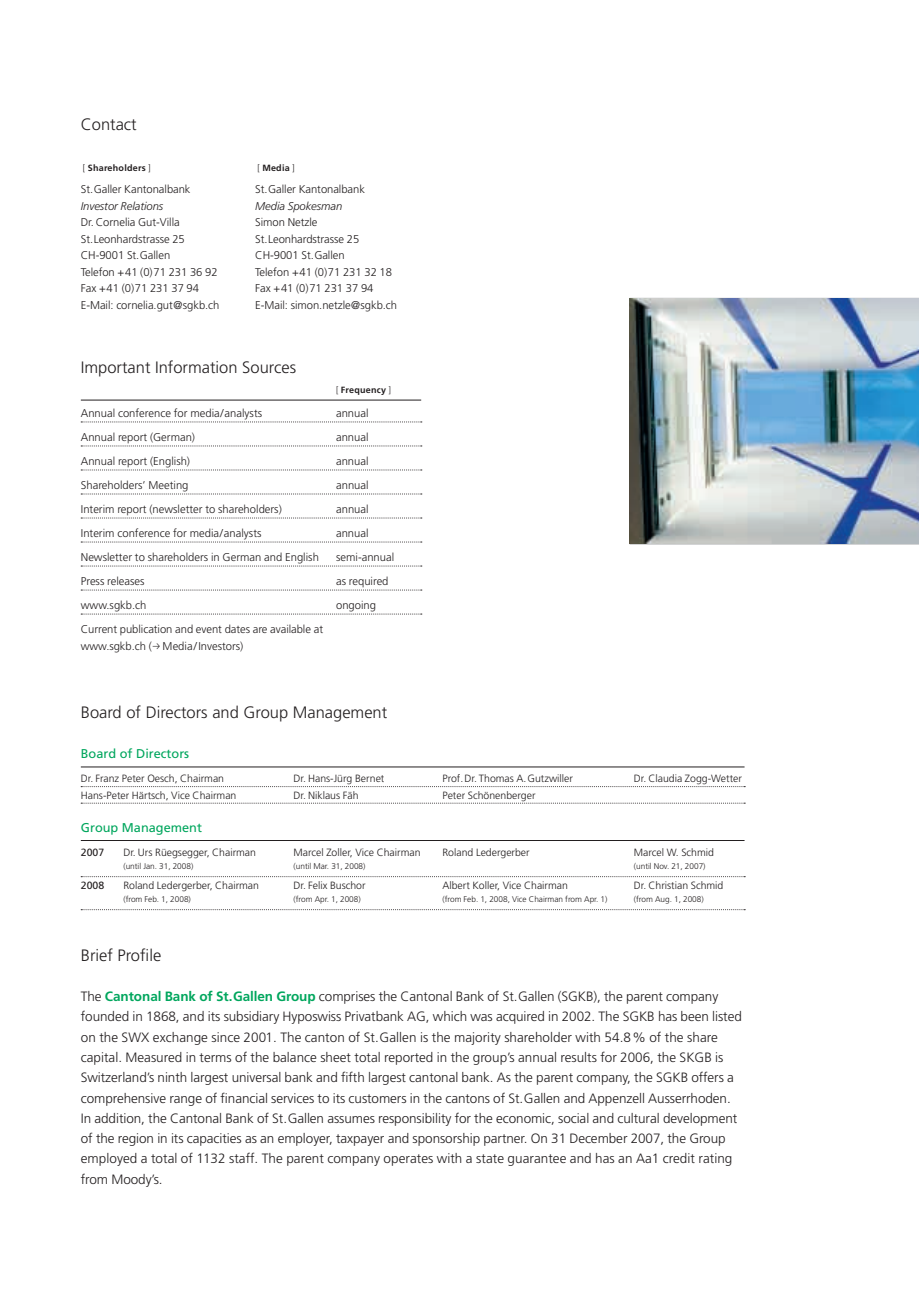
<style>
.page{position:relative;width:919px;height:1289px;background:#fff}
.page>*{position:absolute;margin:0;border:0;box-sizing:border-box;transform-origin:0 0}
.t1{font:300 16.5px "Frutiger";color:#231f20}
.t2{font:300 13.5px/20.2px "Frutiger";letter-spacing:-.005em;color:#231f20}
.t3{font:12.75px "Frutiger";color:#00a65d}
.t4{font:300 11.25px/16.5px "Frutiger";color:#231f20}
.t5{font:italic 300 11.25px "Frutiger";letter-spacing:-.005em;color:#231f20}
.t6{font:300 10.5px "Frutiger";color:#231f20}
.t7{font:10.5px "Frutiger";color:#231f20}
.t8{font:700 9px "Frutiger";letter-spacing:.025em;color:#231f20}
.t9{font:300 8.25px "Frutiger";color:#231f20}
.s1{font-weight:300}
.s2{font-weight:700;color:#00a65d}
</style>
<div class="page">
<hr style="left:81px;top:400px;width:340px;height:1px;background:#231f20">
<svg style="left:81px;top:421px;width:341px;height:1px"></svg>
<svg style="left:81px;top:445px;width:341px;height:1px"></svg>
<svg style="left:81px;top:469px;width:341px;height:1px"></svg>
<svg style="left:81px;top:493px;width:341px;height:1px"></svg>
<svg style="left:81px;top:517px;width:341px;height:1px"></svg>
<svg style="left:81px;top:541px;width:341px;height:1px"></svg>
<svg style="left:81px;top:565px;width:341px;height:1px"></svg>
<svg style="left:81px;top:589px;width:341px;height:1px"></svg>
<svg style="left:81px;top:613px;width:341px;height:1px"></svg>
<hr style="left:629px;top:298px;width:289px;height:2px;background:#bcbdc0">
<hr style="left:629px;top:542px;width:289px;height:2px;background:#bcbdc0">
<hr style="left:81px;top:766px;width:663px;height:1px;background:#231f20">
<svg style="left:81px;top:786px;width:664px;height:1px"></svg>
<svg style="left:81px;top:802px;width:664px;height:1px"></svg>
<hr style="left:81px;top:840px;width:663px;height:1px;background:#231f20">
<svg style="left:81px;top:876px;width:664px;height:1px"></svg>
<svg style="left:81px;top:909px;width:664px;height:1px"></svg>
<img style="left:629px;top:299px;width:289px;height:244px">
<p class="t1" style="left:81px;top:118px;width:57px">Contact</p>
<p class="t8" style="left:83px;top:164px;width:69px"><span class="s1">[</span> Shareholders <span class="s1">]</span></p>
<p class="t4" style="left:81px;top:182px;width:111px">St.Galler Kantonalbank</p>
<p class="t5" style="left:81px;top:201px;width:84px">Investor Relations</p>
<p class="t4" style="left:81px;top:215px;width:140px">Dr. Cornelia Gut-Villa<br>St.Leonhardstrasse 25<br>CH-9001 St.Gallen<br>Telefon +41 (0)71 231 36 92<br>Fax +41 (0)71 231 37 94<br>E-Mail : cornelia.gut@sgkb.ch</p>
<p class="t8" style="left:257px;top:164px;width:39px"><span class="s1">[</span> Media <span class="s1">]</span></p>
<p class="t4" style="left:255px;top:182px;width:111px">St.Galler Kantonalbank</p>
<p class="t5" style="left:255px;top:201px;width:89px">Media Spokesman</p>
<p class="t4" style="left:255px;top:215px;width:143px">Simon Netzle<br>St.Leonhardstrasse 25<br>CH-9001 St.Gallen<br>Telefon +41 (0)71 231 32 18<br>Fax +41 (0)71 231 37 94<br>E-Mail: simon.netzle@sgkb.ch</p>
<p class="t1" style="left:81px;top:361px;width:217px">Important Information Sources</p>
<p class="t8" style="left:336px;top:386px;width:56px"><span class="s1">[</span> Frequency <span class="s1">]</span></p>
<p class="t4" style="left:81px;top:406px;width:183px">Annual conference for media/analysts</p>
<p class="t4" style="left:336px;top:406px;width:34px">annual</p>
<p class="t4" style="left:81px;top:430px;width:116px">Annual report (German)</p>
<p class="t4" style="left:336px;top:430px;width:34px">annual</p>
<p class="t4" style="left:81px;top:454px;width:111px">Annual report (English)</p>
<p class="t4" style="left:336px;top:454px;width:34px">annual</p>
<p class="t4" style="left:81px;top:478px;width:109px">Shareholders’ Meeting</p>
<p class="t4" style="left:336px;top:478px;width:34px">annual</p>
<p class="t4" style="left:81px;top:502px;width:202px">Interim report (newsletter to shareholders)</p>
<p class="t4" style="left:336px;top:502px;width:34px">annual</p>
<p class="t4" style="left:81px;top:526px;width:182px">Interim conference for media/analysts</p>
<p class="t4" style="left:336px;top:526px;width:34px">annual</p>
<p class="t4" style="left:81px;top:550px;width:239px">Newsletter to shareholders in German and English</p>
<p class="t4" style="left:336px;top:550px;width:60px">semi-annual</p>
<p class="t4" style="left:81px;top:574px;width:65px">Press releases</p>
<p class="t4" style="left:336px;top:574px;width:54px">as required</p>
<p class="t4" style="left:81px;top:598px;width:67px">www.sgkb.ch</p>
<p class="t4" style="left:336px;top:598px;width:42px">ongoing</p>
<p class="t4" style="left:81px;top:622px;width:244px">Current publication and event dates are available at www.sgkb.ch ( Media/Investors)</p>
<p class="t1" style="left:81px;top:705px;width:308px">Board of Directors and Group Management</p>
<p class="t3" style="left:81px;top:748px;width:110px">Board of Directors</p>
<p class="t6" style="left:81px;top:774px;width:145px">Dr. Franz Peter Oesch, Chairman</p>
<p class="t6" style="left:293px;top:774px;width:92px">Dr. Hans-Jürg Bernet</p>
<p class="t6" style="left:442px;top:774px;width:132px">Prof.Dr. Thomas A.Gutzwiller</p>
<p class="t6" style="left:634px;top:774px;width:109px">Dr. Claudia Zogg-Wetter</p>
<p class="t6" style="left:81px;top:790px;width:157px">Hans-Peter Härtsch, Vice Chairman</p>
<p class="t6" style="left:293px;top:790px;width:67px">Dr. Niklaus Fäh</p>
<p class="t6" style="left:442px;top:790px;width:95px">Peter Schönenberger</p>
<p class="t3" style="left:81px;top:822px;width:123px">Group Management</p>
<p class="t7" style="left:81px;top:847px;width:25px">2007</p>
<p class="t6" style="left:123px;top:847px;width:134px">Dr. Urs Rüegsegger, Chairman</p>
<p class="t6" style="left:293px;top:847px;width:128px">Marcel Zoller, Vice Chairman</p>
<p class="t6" style="left:442px;top:847px;width:89px">Roland Ledergerber</p>
<p class="t6" style="left:634px;top:847px;width:82px">Marcel W. Schmid</p>
<p class="t9" style="left:123px;top:863px;width:71px">(until Jan. 31, 2008)</p>
<p class="t9" style="left:293px;top:863px;width:73px">(until Mar. 31, 2008)</p>
<p class="t9" style="left:634px;top:863px;width:73px">(until Nov. 21, 2007)</p>
<p class="t7" style="left:81px;top:880px;width:25px">2008</p>
<p class="t6" style="left:123px;top:880px;width:137px">Roland Ledergerber, Chairman</p>
<p class="t6" style="left:293px;top:880px;width:74px">Dr. Felix Buschor</p>
<p class="t6" style="left:442px;top:880px;width:127px">Albert Koller, Vice Chairman</p>
<p class="t6" style="left:634px;top:880px;width:91px">Dr. Christian Schmid</p>
<p class="t9" style="left:123px;top:896px;width:69px">(from Feb. 1, 2008)</p>
<p class="t9" style="left:293px;top:896px;width:69px">(from Apr. 1, 2008)</p>
<p class="t9" style="left:442px;top:896px;width:166px">(from Feb. 1, 2008, Vice Chairman from Apr. 1)</p>
<p class="t9" style="left:634px;top:896px;width:71px">(from Aug. 1, 2008)</p>
<p class="t1" style="left:81px;top:948px;width:82px">Brief Profile</p>
<p class="t2" style="left:81px;top:987px;width:662px">The <span class="s2">Cantonal Bank of St.Gallen Group</span> comprises the Cantonal Bank of St.Gallen (SGKB), the parent company founded in 1868, and its subsidiary Hyposwiss Privatbank AG, which was acquired in 2002. The SGKB has been listed on the SWX exchange since 2001. The canton of St.Gallen is the majority shareholder with 54.8% of the share capital. Measured in terms of the balance sheet total reported in the group’s annual results for 2006, the SKGB is Switzerland’s ninth largest universal bank and fifth largest cantonal bank. As the parent company, the SGKB offers a comprehensive range of financial services to its customers in the cantons of St.Gallen and Appenzell Ausserrhoden.<br>In addition, the Cantonal Bank of St.Gallen assumes responsibility for the economic, social and cultural development of the region in its capacities as an employer, taxpayer and sponsorship partner. On 31 December 2007, the Group employed a total of 1132 staff. The parent company operates with a state guarantee and has an Aa1 credit rating from Moody’s.</p>
</div>
